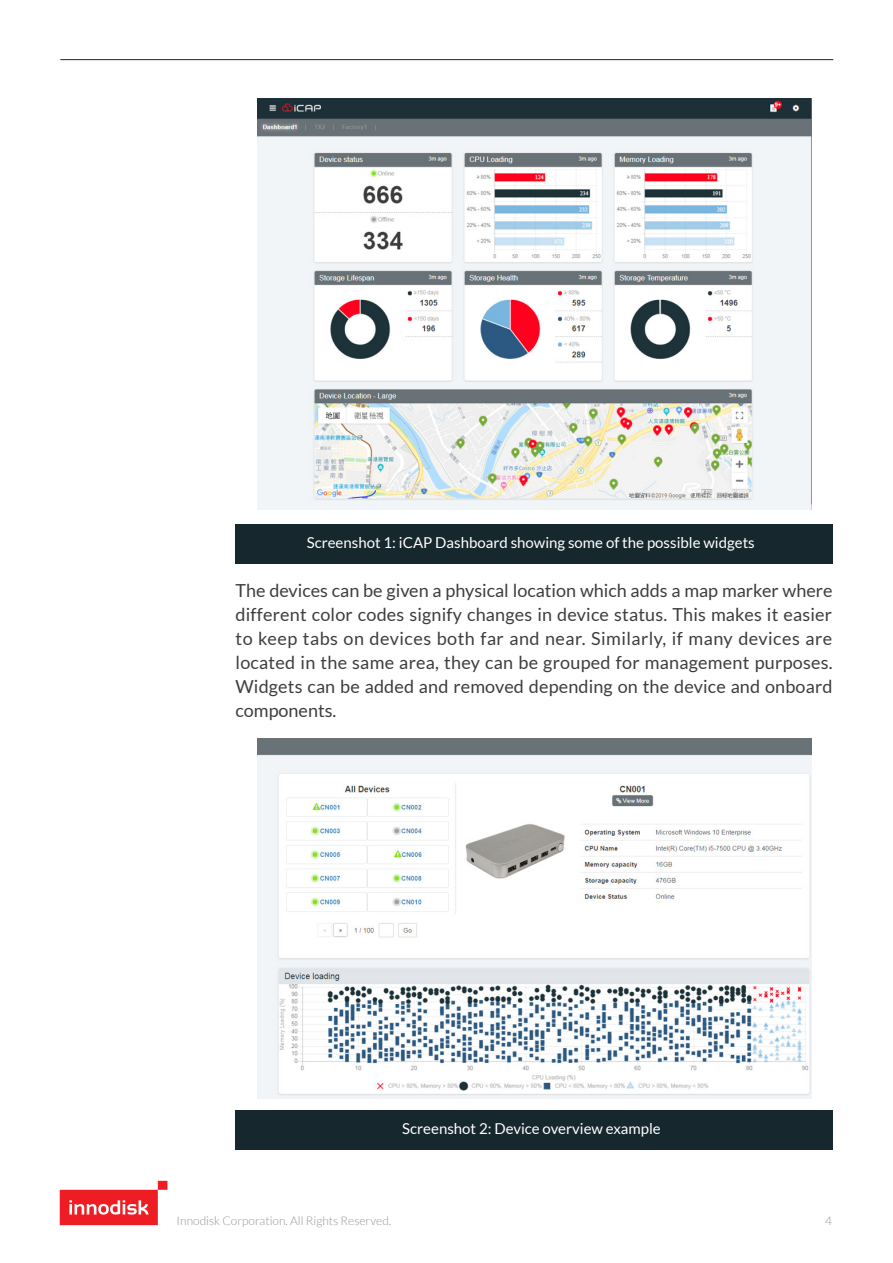
<style>
.page{position:relative;width:893px;height:1263px;background:#fff}
.page>*{position:absolute;margin:0;border:0;box-sizing:border-box;transform-origin:0 0}
.t1{font:18px/24px "Lato";letter-spacing:.01em;color:#3e3e3f;text-align:justify}
.t2{font:15px "Lato";color:#fff}
.t3{font:300 12px "Lato";color:#939598}
</style>
<div class="page">
<svg style="left:60px;top:1181px;width:107px;height:44px"></svg>
<hr style="left:60px;top:59px;width:773px;height:1px;background:#16272e">
<img style="left:257px;top:98px;width:554px;height:412px">
<img style="left:257px;top:738px;width:554px;height:361px">
<div style="left:235px;top:524px;width:597px;height:39px;background:#16272e"></div>
<div style="left:235px;top:1110px;width:597px;height:39px;background:#16272e"></div>
<p class="t2" style="left:307px;top:534px;width:450px">Screenshot 1: iCAP Dashboard showing some of the possible widgets</p>
<p class="t1" style="left:235px;top:578px;width:599px">The devices can be given a physical location which adds a map marker where different color codes signify changes in device status. This makes it easier to keep tabs on devices both far and near. Similarly, if many devices are located in the same area, they can be grouped for management purposes.<br>Widgets can be added and removed depending on the device and onboard components.</p>
<p class="t2" style="left:402px;top:1120px;width:260px">Screenshot 2: Device overview example</p>
<p class="t3" style="left:177px;top:1214px;width:216px">Innodisk Corporation. All Rights Reserved.</p>
<p class="t3" style="left:825px;top:1215px;width:8px">4</p>
</div>
